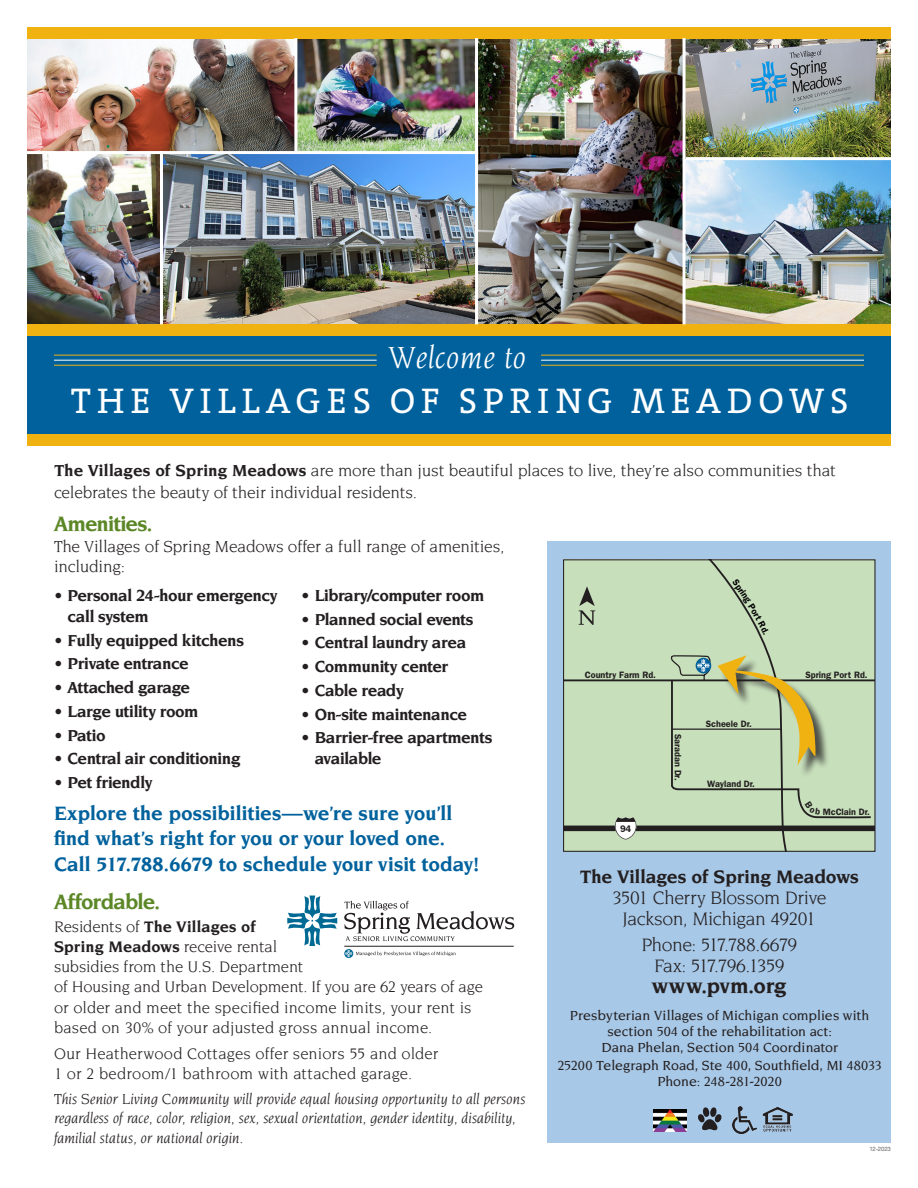
<style>
.page{position:relative;width:918px;height:1188px;background:#fff}
.page>*{position:absolute;margin:0;border:0;box-sizing:border-box;transform-origin:0 0}
.t1{font:36px "The Serif";letter-spacing:.165em;color:#fff}
.t2{font:italic 33px "Novarese Std";letter-spacing:.01em;color:#fff}
.Subhead-Interior{font:700 22.5px "Novarese Std";letter-spacing:-.045em;color:#5c8727}
.t3{font:700 22.5px "Novarese Std";letter-spacing:.005em;color:#231f20}
.Small_subhead-no_space_after{font:700 21px/25.5px "Novarese Std";letter-spacing:-.01em;color:#00619c}
.t4{font:19.5px/21px "Novarese Std";letter-spacing:-.025em;color:#231f20;text-align:center}
.t5{font:700 17.25px/21px "Novarese Std";letter-spacing:-.03em;color:#231f20}
.body{font:17.25px/22.5px "Novarese Std";letter-spacing:-.015em;color:#231f20}
.body-2{font:16.5px/20.2px "Novarese Std";color:#231f20}
.body-3{font:italic 15.75px/19.5px "Novarese Std";letter-spacing:-.005em;color:#231f20}
.body-4{font:500 14.25px/15.8px "Novarese Std";color:#231f20;text-align:center}
.t6{font:600 9.6px "Franklin Gothic";color:#231f20}
.t7{font:600 9.3px "Franklin Gothic";color:#231f20}
.Small_subhead-no_space_after-2{font:6px "Helvetica Neue";letter-spacing:-.02em;color:#636366}
.s1{font-weight:700}
</style>
<div class="page">
<img style="left:478px;top:38px;width:205px;height:286px">
<div style="left:548px;top:541px;width:343px;height:602px;background:#a8c8e7"></div>
<img style="left:27px;top:154px;width:448px;height:170px">
<img style="left:686px;top:38px;width:205px;height:286px">
<img style="left:297px;top:38px;width:178px;height:113px">
<img style="left:27px;top:38px;width:267px;height:113px">
<div style="left:27px;top:336px;width:864px;height:99px;background:#00619c"></div>
<div style="left:27px;top:324px;width:864px;height:12px;background:#efb211"></div>
<div style="left:27px;top:27px;width:864px;height:11px;background:#efb211"></div>
<div style="left:27px;top:435px;width:864px;height:11px;background:#efb211"></div>
<div style="left:564px;top:560px;width:311px;height:291px;background:#c7dfbb"></div>
<div style="left:564px;top:826px;width:311px;height:5px;background:#231f20"></div>
<svg style="left:615px;top:817px;width:21px;height:23px"></svg>
<hr style="left:564px;top:679px;width:311px;height:2px;background:#231f20">
<svg style="left:579px;top:586px;width:16px;height:39px"></svg>
<div style="left:563px;top:559px;width:313px;height:293px;border:1px solid #231f20"></div>
<hr style="left:54px;top:355px;width:323px;height:1px;background:#efb211">
<hr style="left:541px;top:355px;width:323px;height:1px;background:#efb211">
<hr style="left:54px;top:360px;width:323px;height:1px;background:#fff">
<hr style="left:541px;top:360px;width:323px;height:1px;background:#fff">
<hr style="left:54px;top:365px;width:323px;height:1px;background:#efb211">
<hr style="left:541px;top:365px;width:323px;height:1px;background:#efb211">
<hr style="left:686px;top:157px;width:212px;height:3px;background:#fff">
<hr style="left:160px;top:151px;width:3px;height:173px;background:#fff">
<svg style="left:344px;top:949px;width:9px;height:9px"></svg>
<svg style="left:345px;top:950px;width:111px;height:7px"></svg>
<hr style="left:344px;top:946px;width:170px;height:1px;background:#231f20">
<svg style="left:287px;top:896px;width:50px;height:50px"></svg>
<svg style="left:344px;top:901px;width:170px;height:40px"></svg>
<img style="left:733px;top:1106px;width:23px;height:27px">
<img style="left:763px;top:1107px;width:29px;height:25px">
<svg style="left:698px;top:1107px;width:23px;height:23px"></svg>
<img style="left:653px;top:1109px;width:33px;height:22px">
<svg style="left:669px;top:560px;width:204px;height:291px"></svg>
<p class="t2" style="left:389px;top:339px;width:139px">Welcome to</p>
<p class="t1" style="left:71px;top:378px;width:779px">THE VILLAGES OF SPRING MEADOWS</p>
<p class="body" style="left:54px;top:459px;width:783px"><span class="s1">The Villages of Spring Meadows</span> are more than just beautiful places to live, they’re also communities that celebrates the beauty of their individual residents.</p>
<p class="Subhead-Interior" style="left:54px;top:511px;width:100px">Amenities.</p>
<p class="body" style="left:54px;top:537px;width:452px;line-height:19.5px">The Villages of Spring Meadows offer a full range of amenities, including:</p>
<p class="t5" style="left:68px;top:585px;width:212px;text-indent:-14px">• Personal 24-hour emergency call system</p>
<p class="t5" style="left:54px;top:629px;width:191px">• Fully equipped kitchens</p>
<p class="t5" style="left:54px;top:653px;width:136px">• Private entrance</p>
<p class="t5" style="left:54px;top:677px;width:138px">• Attached garage</p>
<p class="t5" style="left:54px;top:701px;width:146px">• Large utility room</p>
<p class="t5" style="left:54px;top:724px;width:53px">• Patio</p>
<p class="t5" style="left:54px;top:748px;width:188px">• Central air conditioning</p>
<p class="t5" style="left:54px;top:772px;width:100px">• Pet friendly</p>
<p class="t5" style="left:301px;top:585px;width:185px">• Library/computer room</p>
<p class="t5" style="left:301px;top:608px;width:174px">• Planned social events</p>
<p class="t5" style="left:301px;top:632px;width:166px">• Central laundry area</p>
<p class="t5" style="left:301px;top:656px;width:149px">• Community center</p>
<p class="t5" style="left:301px;top:680px;width:104px">• Cable ready</p>
<p class="t5" style="left:301px;top:703px;width:167px">• On-site maintenance</p>
<p class="t5" style="left:315px;top:727px;width:179px;text-indent:-14px">• Barrier-free apartments available</p>
<p class="Small_subhead-no_space_after" style="left:54px;top:800px;width:427px">Explore the possibilities—we’re sure you’ll find what’s right for you or your loved one.<br>Call 517.788.6679 to schedule your visit today!</p>
<p class="Subhead-Interior" style="left:54px;top:889px;width:108px">Affordable.</p>
<p class="body-2" style="left:54px;top:916px;width:430px">Residents of <span class="s1">The Villages of<br>Spring Meadows</span> receive rental<br>subsidies from the U.S. Department<br>of Housing and Urban Development. If you are 62 years of age or older and meet the specified income limits, your rent is based on 30% of your adjusted gross annual income.</p>
<p class="body-2" style="left:54px;top:1043px;width:386px">Our Heatherwood Cottages offer seniors 55 and older<br>1 or 2 bedroom/1 bathroom with attached garage.</p>
<p class="body-3" style="left:54px;top:1089px;width:473px">This Senior Living Community will provide equal housing opportunity to all persons regardless of race, color, religion, sex, sexual orientation, gender identity, disability, familial status, or national origin.</p>
<p class="t7" style="left:585px;top:669px;width:73px">Country Farm Rd.</p>
<p class="t7" style="left:805px;top:669px;width:64px">Spring Port Rd.</p>
<p class="t6" style="left:620px;top:823px;width:13px">94</p>
<p class="t7" style="left:684px;top:734px;width:48px;rotate:90deg">Saradan Dr.</p>
<p class="t7" style="left:706px;top:718px;width:47px">Scheele Dr.</p>
<p class="t7" style="left:707px;top:778px;width:49px">Wayland Dr.</p>
<p class="t7" style="left:831px;top:806px;width:36px">cClain D</p>
<p class="t4" style="left:580px;top:866px;width:280px"><span class="s1">The Villages of Spring Meadows<br></span>3501 Cherry Blossom Drive<br>Jackson, Michigan 49201</p>
<p class="t4" style="left:641px;top:934px;width:157px">Phone: 517.788.6679<br>Fax: 517.796.1359</p>
<p class="t3" style="left:652px;top:973px;width:136px">www.pvm.org</p>
<p class="body-4" style="left:570px;top:1008px;width:301px">Presbyterian Villages of Michigan complies with section 504 of the rehabilitation act:<br>Dana Phelan, Section 504 Coordinator</p>
<p class="body-4" style="left:557px;top:1058px;width:326px">25200 Telegraph Road, Ste 400, Southfield, MI 48033<br>Phone: 248-281-2020</p>
<p class="Small_subhead-no_space_after-2" style="left:870px;top:1144px;width:23px">12-2023</p>
</div>
